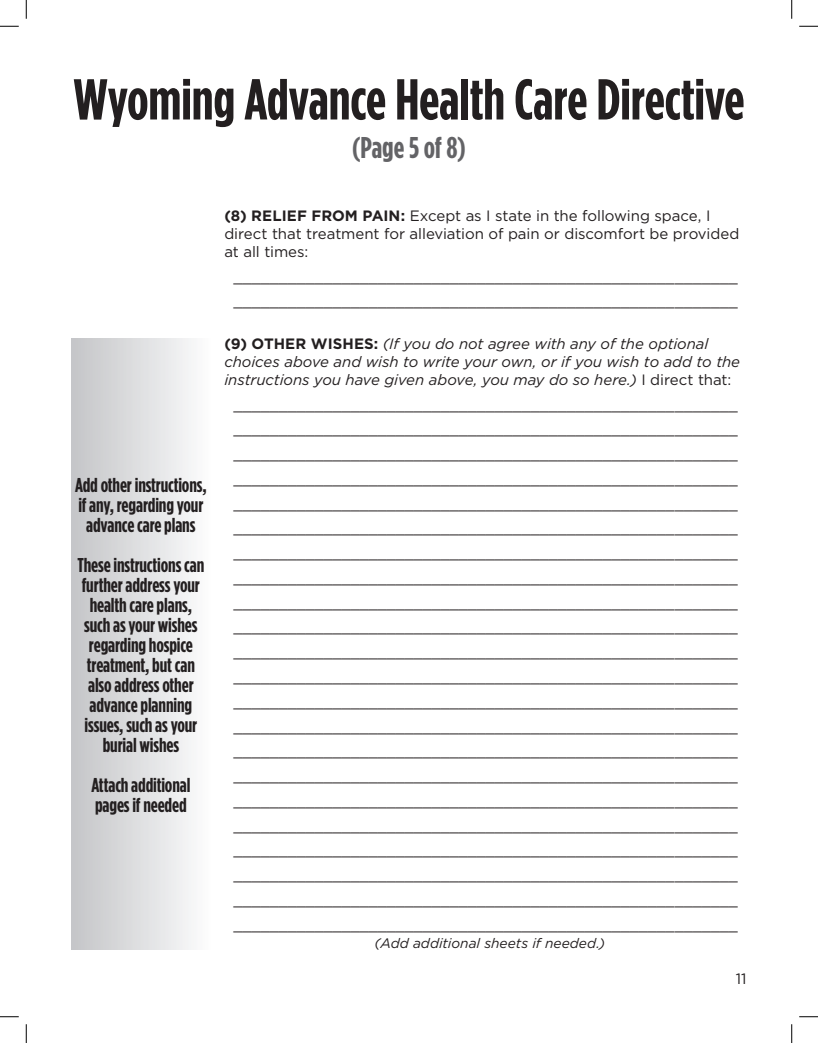
<style>
.page{position:relative;width:818px;height:1043px;background:#fff}
.page>*{position:absolute;margin:0;border:0;box-sizing:border-box;transform-origin:0 0}
.Section_Header{font:700 57.5px "Gotham Condensed";letter-spacing:-.005em;color:#231f20}
.Section_Header-2{font:700 30px "Gotham Condensed";letter-spacing:-.005em;color:#636366}
.Section_Header-3{font:700 20px/20px "Gotham Condensed";letter-spacing:-.005em;color:#231f20;text-align:center}
.t1{font:15px/24.8px "Gotham";letter-spacing:-.005em;color:#231f20}
.t2{font:italic 15px/18px "Gotham";letter-spacing:-.01em;color:#231f20}
.t3{font:italic 13.75px "Gotham";color:#231f20}
.s1{font-weight:700}
.s2{font-weight:700;font-style:normal}
.s3{font-style:normal}
</style>
<div class="page">
<div style="left:71px;top:339px;width:139px;height:610px;background:linear-gradient(to right,#c3c4c7,#fcfcfd)"></div>
<svg style="left:0;top:25px;width:19px;height:2px"></svg>
<svg style="left:799px;top:25px;width:19px;height:2px"></svg>
<svg style="left:0;top:1016px;width:19px;height:1px"></svg>
<svg style="left:799px;top:1016px;width:19px;height:1px"></svg>
<svg style="left:25px;top:0;width:2px;height:19px"></svg>
<svg style="left:25px;top:1024px;width:2px;height:18px"></svg>
<svg style="left:791px;top:0;width:1px;height:19px"></svg>
<svg style="left:791px;top:1024px;width:1px;height:18px"></svg>
<p class="Section_Header" style="left:74px;top:67px;width:672px">Wyoming Advance Health Care Directive</p>
<p class="Section_Header-2" style="left:352px;top:131px;width:116px">(Page 5 of 8)</p>
<p class="Section_Header-3" style="left:75px;top:475px;width:133px">Add other instructions, if any, regarding your advance care plans</p>
<p class="Section_Header-3" style="left:78px;top:555px;width:128px">These instructions can further address your health care plans, such as your wishes regarding hospice treatment, but can also address other advance planning issues, such as your burial wishes</p>
<p class="Section_Header-3" style="left:91px;top:775px;width:101px;text-align:left">Attach additional pages if needed</p>
<p class="t1" style="left:224px;top:206px;width:516px;line-height:18px"><span class="s1">(8) RELIEF FROM PAIN:</span> Except as I state in the following space, I direct that treatment for alleviation of pain or discomfort be provided at all times:</p>
<p class="t1" style="left:233px;top:263px;width:506px">________________________________________________________</p>
<p class="t1" style="left:233px;top:288px;width:506px">________________________________________________________</p>
<p class="t2" style="left:224px;top:334px;width:517px"><span class="s2">(9) OTHER WISHES:</span> (If you do not agree with any of the optional choices above and wish to write your own, or if you wish to add to the instructions you have given above, you may do so here.) <span class="s3">I direct that:</span></p>
<p class="t1" style="left:233px;top:391px;width:506px">________________________________________________________</p>
<p class="t1" style="left:233px;top:416px;width:506px">________________________________________________________</p>
<p class="t1" style="left:233px;top:441px;width:506px">________________________________________________________</p>
<p class="t1" style="left:233px;top:466px;width:506px">________________________________________________________</p>
<p class="t1" style="left:233px;top:490px;width:506px">________________________________________________________</p>
<p class="t1" style="left:233px;top:515px;width:506px">________________________________________________________</p>
<p class="t1" style="left:233px;top:540px;width:506px">________________________________________________________</p>
<p class="t1" style="left:233px;top:565px;width:506px">________________________________________________________</p>
<p class="t1" style="left:233px;top:589px;width:506px">________________________________________________________</p>
<p class="t1" style="left:233px;top:614px;width:506px">________________________________________________________</p>
<p class="t1" style="left:233px;top:639px;width:506px">________________________________________________________</p>
<p class="t1" style="left:233px;top:664px;width:506px">________________________________________________________</p>
<p class="t1" style="left:233px;top:688px;width:506px">________________________________________________________</p>
<p class="t1" style="left:233px;top:713px;width:506px">________________________________________________________ ________________________________________________________</p>
<p class="t1" style="left:233px;top:763px;width:506px;text-align:justify">________________________________________________________ ________________________________________________________ ________________________________________________________ ________________________________________________________ ________________________________________________________ ________________________________________________________</p>
<p class="t1" style="left:233px;top:911px;width:506px">________________________________________________________</p>
<p class="t3" style="left:374px;top:935px;width:232px">(Add additional sheets if needed.)</p>
<p class="t1" style="left:735px;top:966px;width:12px">11</p>
</div>
